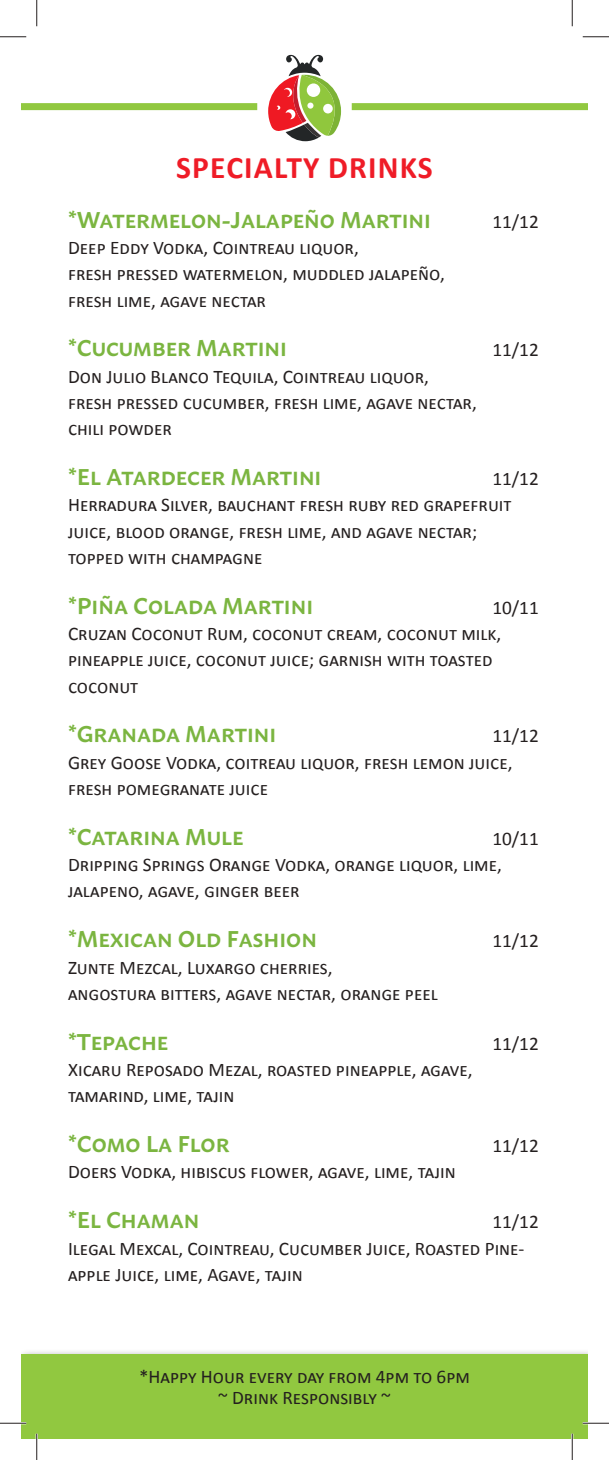
<style>
.page{position:relative;width:609px;height:1460px;background:#fff}
.page>*{position:absolute;margin:0;border:0;box-sizing:border-box;transform-origin:0 0}
.t1{font:700 31.5px "Calibri";letter-spacing:.04em;color:#ef1c27}
.t2{font:600 22.75px "Macho";color:#7bb540}
.t3{font:19.25px/26.2px "Calibri";color:#241f1f}
</style>
<div class="page">
<svg style="left:268px;top:54px;width:85px;height:87px"></svg>
<div style="left:21px;top:103px;width:236px;height:7px;background:#91c840"></div>
<div style="left:352px;top:103px;width:236px;height:7px;background:#91c840"></div>
<div style="left:21px;top:1348px;width:567px;height:90px;background:#241f1f;opacity:.75"></div>
<div style="left:21px;top:1354px;width:567px;height:84px;background:#91c840"></div>
<hr style="left:0;top:1422px;width:26px;height:2px;background:#fff">
<hr style="left:583px;top:1422px;width:26px;height:2px;background:#fff">
<hr style="left:36px;top:1433px;width:2px;height:27px;background:#fff">
<hr style="left:571px;top:1433px;width:2px;height:27px;background:#fff">
<svg style="left:0;top:36px;width:26px;height:1px"></svg>
<svg style="left:583px;top:36px;width:26px;height:1px"></svg>
<svg style="left:0;top:1422px;width:26px;height:1px"></svg>
<svg style="left:583px;top:1422px;width:26px;height:1px"></svg>
<svg style="left:36px;top:0;width:1px;height:26px"></svg>
<svg style="left:36px;top:1433px;width:1px;height:27px"></svg>
<svg style="left:572px;top:0;width:1px;height:26px"></svg>
<svg style="left:572px;top:1433px;width:1px;height:27px"></svg>
<h1 class="t1" style="left:176px;top:147px;width:258px">SPECIALTY DRINKS</h1>
<p class="t2" style="left:68px;top:199px;width:365px">*Watermelon-Jalapeño Martini</p>
<p class="t3" style="left:492px;top:208px;width:48px">11/12</p>
<p class="t3" style="left:68px;top:235px;width:378px">Deep Eddy Vodka, Cointreau liquor,<br>fresh pressed watermelon, muddled jalapeño, fresh lime, agave nectar</p>
<p class="t2" style="left:68px;top:328px;width:221px">*Cucumber Martini</p>
<p class="t3" style="left:492px;top:337px;width:48px">11/12</p>
<p class="t3" style="left:68px;top:363px;width:410px">Don Julio Blanco Tequila, Cointreau liquor, fresh pressed cucumber, fresh lime, agave nectar, chili powder</p>
<p class="t2" style="left:68px;top:457px;width:255px">*El Atardecer Martini</p>
<p class="t3" style="left:68px;top:466px;width:472px;text-indent:424px">11/12<br>Herradura Silver, bauchant fresh ruby red grapefruit juice, blood orange, fresh lime, and agave nectar;<br>topped with champagne</p>
<p class="t2" style="left:68px;top:585px;width:247px">*Piña Colada Martini</p>
<p class="t3" style="left:68px;top:594px;width:472px;text-indent:424px">10/11<br>Cruzan Coconut Rum, coconut cream, coconut milk, pineapple juice, coconut juice; garnish with toasted coconut</p>
<p class="t2" style="left:68px;top:714px;width:210px">*Granada Martini</p>
<p class="t3" style="left:68px;top:723px;width:472px;text-indent:424px">11/12<br>Grey Goose Vodka, coitreau liquor, fresh lemon juice, fresh pomegranate juice</p>
<p class="t2" style="left:68px;top:816px;width:177px">*Catarina Mule</p>
<p class="t3" style="left:68px;top:825px;width:472px;text-indent:424px">10/11<br>Dripping Springs Orange Vodka, orange liquor, lime, jalapeno, agave, ginger beer</p>
<p class="t2" style="left:68px;top:919px;width:250px">*Mexican Old Fashion</p>
<p class="t3" style="left:492px;top:928px;width:48px">11/12</p>
<p class="t3" style="left:68px;top:954px;width:371px">Zunte Mezcal, Luxargo cherries,<br>angostura bitters, agave nectar, orange peel</p>
<p class="t2" style="left:68px;top:1021px;width:102px">*Tepache</p>
<p class="t3" style="left:492px;top:1030px;width:48px">11/12</p>
<p class="t3" style="left:68px;top:1056px;width:406px">Xicaru Reposado Mezal, roasted pineapple, agave, tamarind, lime, tajin</p>
<p class="t2" style="left:68px;top:1123px;width:163px">*Como La Flor</p>
<p class="t3" style="left:492px;top:1132px;width:48px">11/12</p>
<p class="t3" style="left:68px;top:1159px;width:389px">Doers Vodka, hibiscus flower, agave, lime, tajin</p>
<p class="t2" style="left:68px;top:1199px;width:133px">*El Chaman</p>
<p class="t3" style="left:68px;top:1208px;width:472px;text-indent:424px">11/12<br>Ilegal Mexcal, Cointreau, Cucumber Juice, Roasted Pine&shy;apple Juice, lime, Agave, tajin</p>
<p class="t3" style="left:139px;top:1366px;width:332px;line-height:21px;text-align:center">*Happy Hour every day from 4pm to 6pm ~ Drink Responsibly ~</p>
</div>
